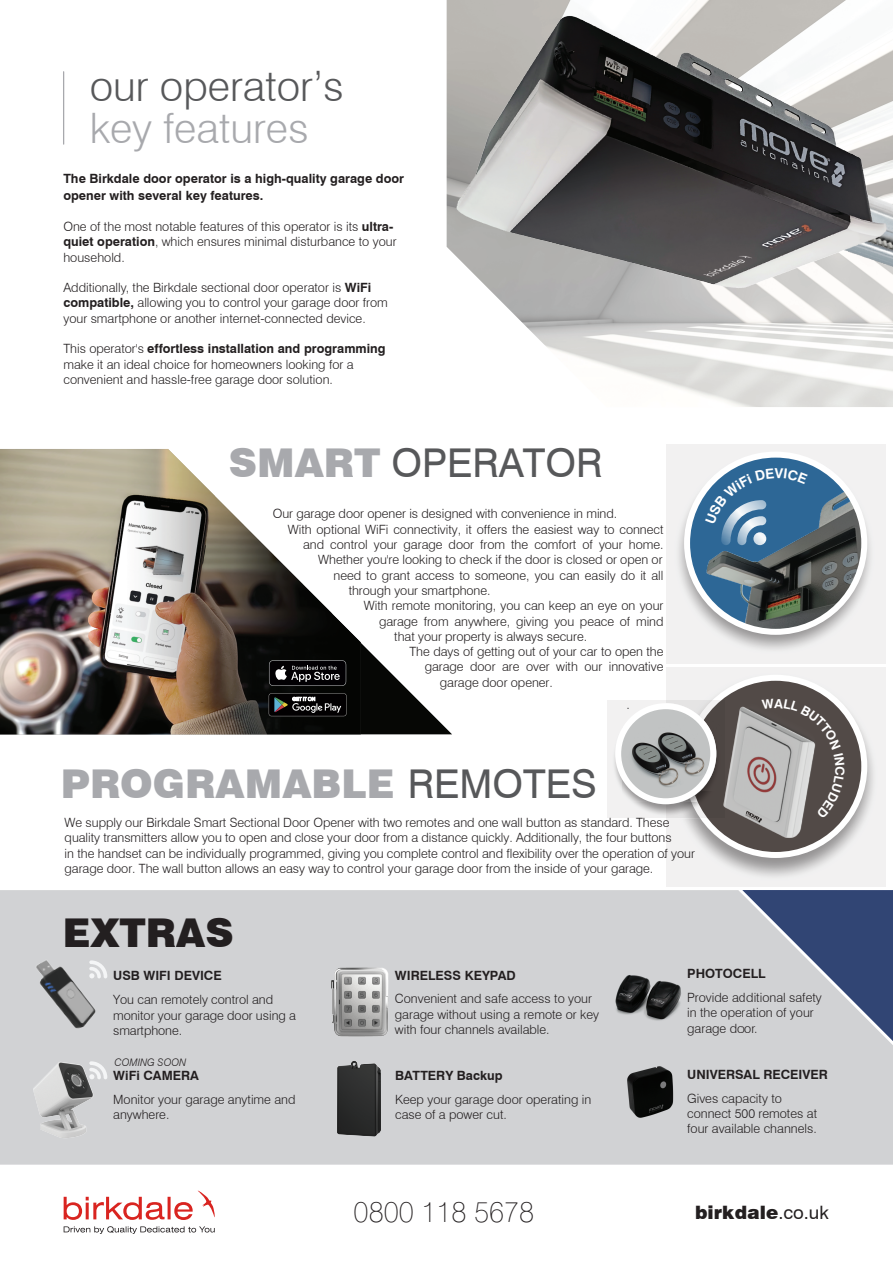
<style>
.page{position:relative;width:893px;height:1263px;background:#fff}
.page>*{position:absolute;margin:0;border:0;box-sizing:border-box;transform-origin:0 0}
.t1{font:300 42px "Swiss 721 BT";color:#57585a}
.t2{font:300 42px "Swiss 721 BT";color:#a8a9ad}
.t3{font:900 39.75px "Swiss 721 BT";color:#a8a9ad}
.t4{font:39.75px "Swiss 721 BT";color:#57585a}
.t5{font:900 39.75px "Swiss 721 BT";color:#231f20}
.t6{font:100 28.95px "Swiss 721 BT";color:#231f20}
.t7{font:900 18.45px "Swiss 721 BT";color:#231f20}
.t8{font:300 12.75px/15.3px "Swiss 721 BT";letter-spacing:-.005em;color:#231f20}
.t9{font:700 12.75px/16.8px "Swiss 721 BT";color:#231f20}
.t10{font:italic 300 10.35px "Swiss 721 BT";letter-spacing:-.005em;color:#231f20}
.s1{font-weight:700}
.s2{font-weight:900;color:#a8a9ad}
.s3{font-weight:400;color:#57585a}
.s4{font-weight:400}
</style>
<div class="page">
<div style="left:0;top:890px;width:893px;height:275px;background:#d1d2d4"></div>
<img style="left:16px;top:1049px;width:103px;height:103px">
<hr style="left:63px;top:72px;width:1px;height:72px;background:#a8a9ad">
<svg style="left:64px;top:1190px;width:151px;height:30px"></svg>
<svg style="left:64px;top:1226px;width:151px;height:8px"></svg>
<img style="left:0;top:449px;width:452px;height:286px">
<img style="left:447px;top:0;width:446px;height:407px">
<svg style="left:269px;top:660px;width:77px;height:26px"></svg>
<svg style="left:269px;top:693px;width:78px;height:23px"></svg>
<svg style="left:742px;top:890px;width:151px;height:167px"></svg>
<img style="left:611px;top:965px;width:75px;height:69px">
<img style="left:616px;top:1065px;width:66px;height:54px">
<img style="left:289px;top:932px;width:135px;height:136px">
<svg style="left:666px;top:667px;width:219px;height:220px;fill:#f2f1f1"></svg>
<svg style="left:687px;top:678px;width:177px;height:177px;fill:#524a47"></svg>
<div style="left:684px;top:675px;width:183px;height:183px;border:6px solid #fff;border-radius:50%"></div>
<img style="left:698px;top:697px;width:144px;height:150px">
<svg style="left:607px;top:700px;width:118px;height:118px;fill:#f0f0f0"></svg>
<svg style="left:618px;top:706px;width:95px;height:95px"></svg>
<div style="left:615px;top:703px;width:101px;height:101px;border:6px solid #fff;border-radius:50%"></div>
<img style="left:622px;top:728px;width:74px;height:73px">
<img style="left:648px;top:717px;width:74px;height:74px">
<img style="left:304px;top:1049px;width:103px;height:103px">
<img style="left:24px;top:957px;width:82px;height:80px">
<svg style="left:89px;top:960px;width:18px;height:18px"></svg>
<svg style="left:89px;top:1061px;width:18px;height:18px"></svg>
<svg style="left:666px;top:444px;width:219px;height:220px;fill:#f2f1f1"></svg>
<img style="left:687px;top:454px;width:182px;height:178px">
<div style="left:684px;top:452px;width:183px;height:183px;border:6px solid #fff;border-radius:50%"></div>
<img style="left:450px;top:7px;width:443px;height:293px">
<svg style="left:762px;top:698px;width:83px;height:120px"></svg>
<svg style="left:705px;top:468px;width:103px;height:77px"></svg>
<h1 class="t1" style="left:90px;top:60px;width:256px">our operator’s</h1>
<h1 class="t2" style="left:90px;top:103px;width:221px">key features</h1>
<p class="t9" style="left:63px;top:170px;width:342px">The Birkdale door operator is a high-quality garage door opener with several key features.</p>
<p class="t8" style="left:63px;top:219px;width:335px">One of the most notable features of this operator is its <span class="s1">ultra&shy;quiet operation</span>, which ensures minimal disturbance to your household.</p>
<p class="t8" style="left:63px;top:280px;width:326px">Additionally, the Birkdale sectional door operator is <span class="s1">WiFi compatible,</span> allowing you to control your garage door from your smartphone or another internet-connected device.</p>
<p class="t8" style="left:63px;top:341px;width:324px">This operator's <span class="s1">effortless installation and programming </span>make it an ideal choice for homeowners looking for a convenient and hassle-free garage door solution.</p>
<h2 class="t4" style="left:229px;top:439px;width:375px"><span class="s2">SMART</span> OPERATOR</h2>
<p class="t8" style="left:273px;top:506px;width:346px">Our garage door opener is designed with convenience in mind.</p>
<p class="t8" style="left:288px;top:521px;width:377px">With optional WiFi connectivity, it offers the easiest way to connect</p>
<p class="t8" style="left:303px;top:537px;width:362px">and control your garage door from the comfort of your home.</p>
<p class="t8" style="left:318px;top:552px;width:346px">Whether you're looking to check if the door is closed or open or</p>
<p class="t8" style="left:333px;top:567px;width:331px">need to grant access to someone, you can easily do it all</p>
<p class="t8" style="left:349px;top:583px;width:143px">through your smartphone.</p>
<p class="t8" style="left:364px;top:598px;width:301px">With remote monitoring, you can keep an eye on your</p>
<p class="t8" style="left:379px;top:613px;width:286px">garage from anywhere, giving you peace of mind</p>
<p class="t8" style="left:394px;top:628px;width:194px">that your property is always secure.</p>
<p class="t8" style="left:409px;top:644px;width:255px">The days of getting out of your car to open the</p>
<p class="t8" style="left:425px;top:659px;width:240px">garage door are over with our innovative</p>
<p class="t8" style="left:440px;top:674px;width:114px">garage door opener.</p>
<h2 class="t3" style="left:61px;top:759px;width:537px">PROGRAMABLE <span class="s3">REMOTES</span></h2>
<p class="t8" style="left:626px;top:697px;width:5px">.</p>
<p class="t8" style="left:65px;top:815px;width:632px">We supply our Birkdale Smart Sectional Door Opener with two remotes and one wall button as standard. These quality transmitters allow you to open and close your door from a distance quickly. Additionally, the four buttons<br>in the handset can be individually programmed, giving you complete control and flexibility over the operation of your garage door. The wall button allows an easy way to control your garage door from the inside of your garage.</p>
<p class="t8" style="left:664px;top:845px;width:5px">.</p>
<h2 class="t5" style="left:63px;top:909px;width:172px">EXTRAS</h2>
<p class="t9" style="left:113px;top:966px;width:110px">USB WIFI DEVICE</p>
<p class="t8" style="left:113px;top:992px;width:184px">You can remotely control and monitor your garage door using a smartphone.</p>
<p class="t10" style="left:115px;top:1056px;width:73px">COMING SOON</p>
<p class="t8" style="left:113px;top:1092px;width:184px">Monitor your garage anytime and anywhere.</p>
<p class="t9" style="left:113px;top:1067px;width:87px">WiFi CAMERA</p>
<p class="t9" style="left:395px;top:966px;width:122px">WIRELESS KEYPAD</p>
<p class="t8" style="left:395px;top:991px;width:206px">Convenient and safe access to your garage without using a remote or key with four channels available.</p>
<p class="t9" style="left:395px;top:1067px;width:109px">BATTERY Backup</p>
<p class="t8" style="left:395px;top:1092px;width:198px">Keep your garage door operating in case of a power cut.</p>
<p class="t9" style="left:687px;top:965px;width:80px">PHOTOCELL</p>
<p class="t8" style="left:687px;top:990px;width:136px">Provide additional safety in the operation of your garage door.</p>
<p class="t9" style="left:687px;top:1066px;width:142px">UNIVERSAL RECEIVER</p>
<p class="t8" style="left:687px;top:1090px;width:131px">Gives capacity to connect 500 remotes at four available channels.</p>
<h3 class="t6" style="left:354px;top:1194px;width:182px">0800 118 5678</h3>
<h3 class="t7" style="left:695px;top:1201px;width:135px">birkdale<span class="s4">.co.uk</span></h3>
</div>
